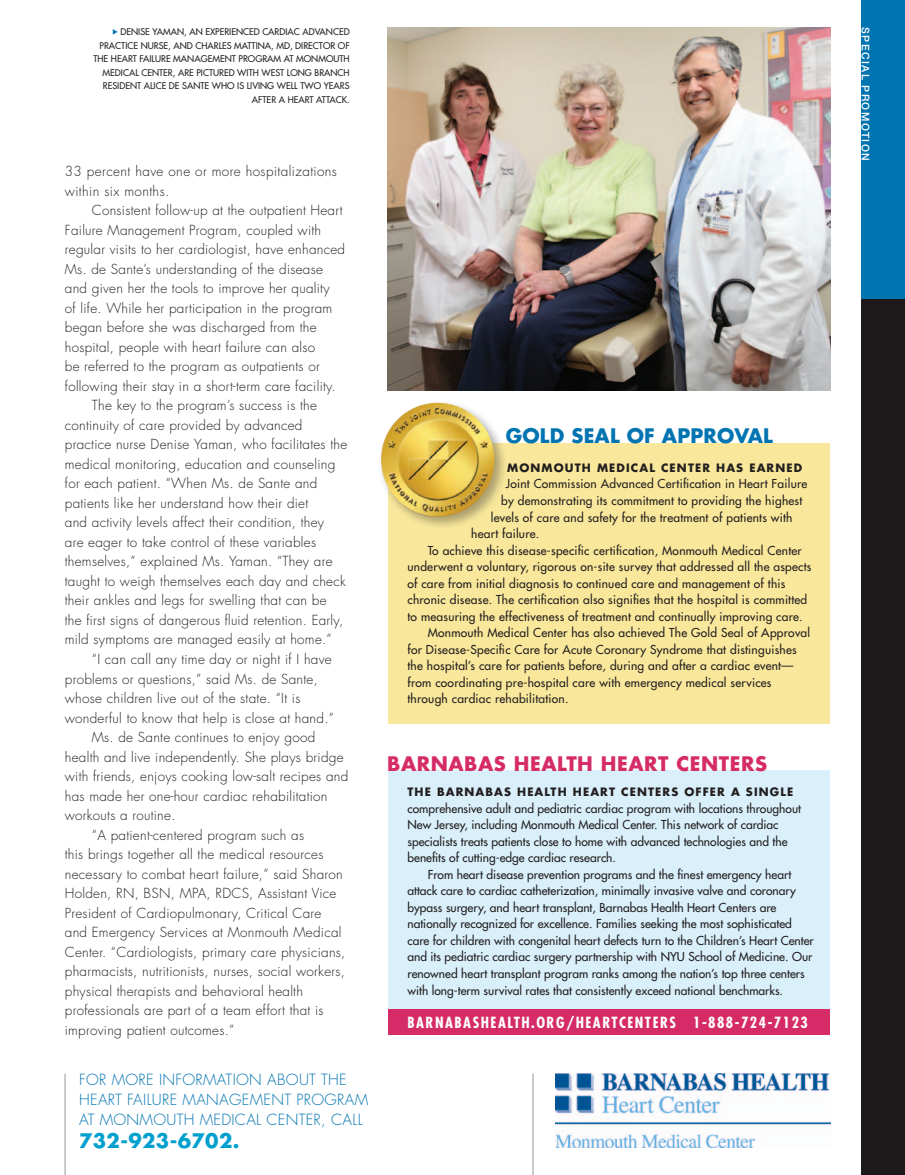
<style>
.page{position:relative;width:905px;height:1175px;background:#fff}
.page>*{position:absolute;margin:0;border:0;box-sizing:border-box;transform-origin:0 0}
.Plain_Text{font:700 19.5px "Futura";letter-spacing:.03em;color:#d52c68}
.Plain_Text-2{font:700 19.5px "Futura";letter-spacing:.01em;color:#0074b1}
.t1{font:700 19.5px "Futura";letter-spacing:.02em;color:#00a0ce}
.t2{font:300 15px/20px "Futura";letter-spacing:.02em;color:#0074b1}
.Plain_Text-3{font:700 condensed 15px "Futura";letter-spacing:.1em;color:#fff}
.Plain_Text-4{font:300 13.5px/19.5px "Futura";letter-spacing:.02em;color:#231f20}
.Plain_Text-5{font:12px/16.5px "Futura";color:#231f20}
.Plain_Text-6{font:12px/16.5px "Futura";letter-spacing:.02em;color:#231f20}
.Plain_Text-7{font:700 11.25px "Futura";letter-spacing:.1em;color:#231f20}
.Plain_Text-8{font:500 10.5px "Helvetica Neue";letter-spacing:.135em;color:#fff}
.Plain_Text-9{font:9px/13.5px "Futura";color:#231f20;text-align:right}
</style>
<div class="page">
<hr style="left:65px;top:1073px;width:1px;height:101px;background:#939598">
<img style="left:555px;top:1073px;width:275px;height:74px">
<img style="left:387px;top:27px;width:443px;height:363px">
<div style="left:861px;top:0;width:43px;height:1174px;background:#1d191b"></div>
<div style="left:861px;top:0;width:43px;height:298px;background:#0074b1"></div>
<div style="left:388px;top:770px;width:442px;height:264px;background:#d9effa"></div>
<div style="left:388px;top:1009px;width:442px;height:25px;background:#d52c68"></div>
<div style="left:388px;top:443px;width:442px;height:280px;background:#f9e89b"></div>
<div style="left:377px;top:399px;width:131px;height:131px;background:#231f20;opacity:.35"></div>
<img style="left:381px;top:403px;width:113px;height:114px;border-radius:57px">
<hr style="left:532px;top:1073px;width:1px;height:101px;background:#939598">
<p class="Plain_Text-9" style="left:93px;top:25px;width:258px">DENISE YAMAN, AN EXPERIENCED CARDIAC ADVANCED PRACTICE NURSE, AND CHARLES MATTINA, MD, DIRECTOR OF THE HEART FAILURE MANAGEMENT PROGRAM AT MONMOUTH MEDICAL CENTER, ARE PICTURED WITH WEST LONG BRANCH RESIDENT ALICE DE SANTE WHO IS LIVING WELL TWO YEARS AFTER A HEART ATTACK.</p>
<p class="Plain_Text-8" style="left:871px;top:27px;width:135px;rotate:90deg">SPECIAL PROMOTION</p>
<p class="Plain_Text-4" style="left:65px;top:162px;width:274px">33 percent have one or more hospitalizations within six months.</p>
<p class="Plain_Text-4" style="left:65px;top:201px;width:282px;text-indent:27px">Consistent follow-up at the outpatient Heart Failure Management Program, coupled with regular visits to her cardiologist, have enhanced Ms. de Sante’s understanding of the disease and given her the tools to improve her quality<br>of life. While her participation in the program began before she was discharged from the hospital, people with heart failure can also<br>be referred to the program as outpatients or following their stay in a short-term care facility.</p>
<p class="Plain_Text-4" style="left:65px;top:396px;width:284px;text-indent:27px">The key to the program’s success is the continuity of care provided by advanced practice nurse Denise Yaman, who facilitates the medical monitoring, education and counseling for each patient. “When Ms. de Sante and patients like her understand how their diet<br>and activity levels affect their condition, they<br>are eager to take control of these variables themselves,” explained Ms. Yaman. “They are taught to weigh themselves each day and check their ankles and legs for swelling that can be<br>the first signs of dangerous fluid retention. Early, mild symptoms are managed easily at home.”</p>
<p class="Plain_Text-4" style="left:65px;top:649px;width:271px;text-indent:27px">“I can call any time day or night if I have problems or questions,” said Ms. de Sante, whose children live out of the state. “It is wonderful to know that help is close at hand.”</p>
<p class="Plain_Text-4" style="left:65px;top:727px;width:285px;text-indent:27px">Ms. de Sante continues to enjoy good health and live independently. She plays bridge with friends, enjoys cooking low-salt recipes and has made her one-hour cardiac rehabilitation workouts a routine.</p>
<p class="Plain_Text-4" style="left:65px;top:825px;width:282px;text-indent:27px">“A patient-centered program such as<br>this brings together all the medical resources necessary to combat heart failure,” said Sharon Holden, RN, BSN, MPA, RDCS, Assistant Vice President of Cardiopulmonary, Critical Care and Emergency Services at Monmouth Medical Center. “Cardiologists, primary care physicians, pharmacists, nutritionists, nurses, social workers, physical therapists and behavioral health professionals are part of a team effort that is improving patient outcomes.”</p>
<p class="t2" style="left:79px;top:1070px;width:269px">FOR MORE INFORMATION ABOUT THE</p>
<p class="t2" style="left:79px;top:1089px;width:290px">HEART FAILURE MANAGEMENT PROGRAM<br>AT MONMOUTH MEDICAL CENTER, CALL</p>
<p class="t1" style="left:79px;top:1127px;width:162px">732-923-6702.</p>
<p class="Plain_Text-2" style="left:506px;top:422px;width:269px">GOLD SEAL OF APPROVAL</p>
<p class="Plain_Text-7" style="left:507px;top:460px;width:296px">MONMOUTH MEDICAL CENTER HAS EARNED</p>
<p class="Plain_Text-6" style="left:506px;top:476px;width:303px">Joint Commission Advanced Certification in Heart Failure</p>
<p class="Plain_Text-6" style="left:501px;top:492px;width:302px">by demonstrating its commitment to providing the highest</p>
<p class="Plain_Text-6" style="left:490px;top:509px;width:303px">levels of care and safety for the treatment of patients with</p>
<p class="Plain_Text-6" style="left:471px;top:525px;width:70px">heart failure.</p>
<p class="Plain_Text-6" style="left:407px;top:542px;width:405px;text-indent:20px">To achieve this disease-specific certification, Monmouth Medical Center underwent a voluntary, rigorous on-site survey that addressed all the aspects of care from initial diagnosis to continued care and management of this chronic disease. The certification also signifies that the hospital is committed to measuring the effectiveness of treatment and continually improving care.</p>
<p class="Plain_Text-6" style="left:407px;top:624px;width:404px;text-indent:20px">Monmouth Medical Center has also achieved The Gold Seal of Approval for Disease-Specific Care for Acute Coronary Syndrome that distinguishes the hospital’s care for patients before, during and after a cardiac event— from coordinating pre-hospital care with emergency medical services through cardiac rehabilitation.</p>
<p class="Plain_Text" style="left:387px;top:750px;width:381px">BARNABAS HEALTH HEART CENTERS</p>
<p class="Plain_Text-7" style="left:407px;top:784px;width:387px">THE BARNABAS HEALTH HEART CENTERS OFFER A SINGLE</p>
<p class="Plain_Text-5" style="left:407px;top:800px;width:395px">comprehensive adult and pediatric cardiac program with locations throughout New Jersey, including Monmouth Medical Center. This network of cardiac specialists treats patients close to home with advanced technologies and the benefits of cutting-edge cardiac research.</p>
<p class="Plain_Text-5" style="left:407px;top:866px;width:408px;text-indent:20px">From heart disease prevention programs and the finest emergency heart attack care to cardiac catheterization, minimally invasive valve and coronary bypass surgery, and heart transplant, Barnabas Health Heart Centers are nationally recognized for excellence. Families seeking the most sophisticated care for children with congenital heart defects turn to the Children’s Heart Center and its pediatric cardiac surgery partnership with NYU School of Medicine. Our renowned heart transplant program ranks among the nation’s top three centers with long-term survival rates that consistently exceed national benchmarks.</p>
<p class="Plain_Text-3" style="left:407px;top:1012px;width:402px">BARNABASHEALTH.ORG/HEARTCENTERS 1-888-724-7123</p>
</div>
